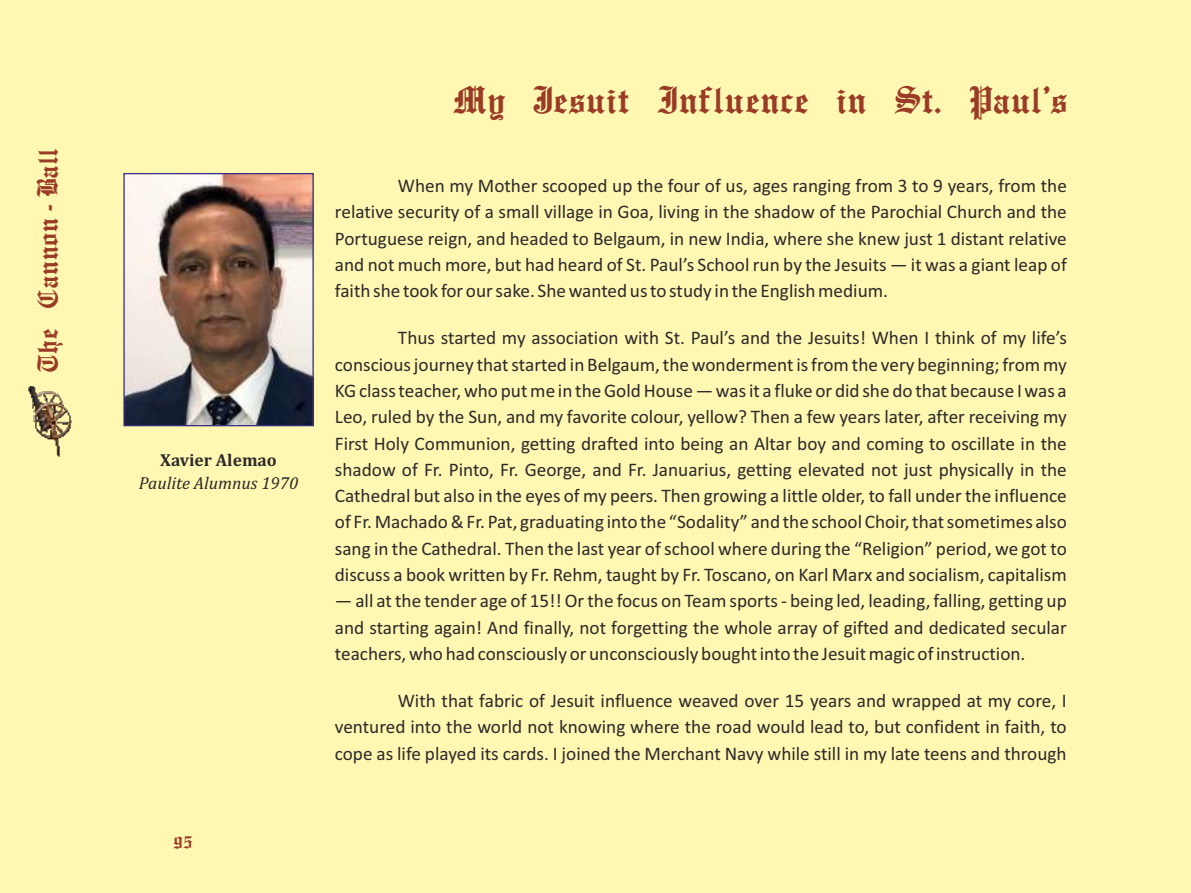
<style>
.page{position:relative;width:1191px;height:893px;background:#fff7b2}
.page>*{position:absolute;margin:0;border:0;box-sizing:border-box;transform-origin:0 0}
.t1{font:42px "English Towne";color:#9a3b25}
.t2{font:31.5px "English Towne";color:#9a3b25}
.t3{font:21px "English Towne";color:#9a3b25}
.t4{font:19.25px/26.2px "Calibri";color:#2b2a29;text-align:justify}
.t5{font:italic 17.5px "Cambria";color:#2b2a29}
.t6{font:700 17.5px "Cambria";color:#2b2a29}
</style>
<div class="page">
<img style="left:125px;top:175px;width:187px;height:249px">
<div style="left:123px;top:173px;width:191px;height:253px;border:1px solid #393185"></div>
<img style="left:28px;top:386px;width:44px;height:71px">
<h2 class="t2" style="left:36px;top:372px;width:226px;rotate:-90deg">The Cannon - Ball</h2>
<p class="t6" style="left:160px;top:453px;width:118px">Xavier Alemao</p>
<p class="t5" style="left:139px;top:475px;width:161px">Paulite Alumnus 1970</p>
<p class="t3" style="left:173px;top:834px;width:21px">95</p>
<h1 class="t1" style="left:453px;top:85px;width:616px">My Jesuit Influence in St. Paul’s</h1>
<p class="t4" style="left:335px;top:174px;width:733px;text-indent:63px">When my Mother scooped up the four of us, ages ranging from 3 to 9 years, from the relative security of a small village in Goa, living in the shadow of the Parochial Church and the Portuguese reign, and headed to Belgaum, in new India, where she knew just 1 distant relative and not much more, but had heard of St. Paul’s School run by the Jesuits — it was a giant leap of faith she took for our sake. She wanted us to study in the English medium.</p>
<p class="t4" style="left:335px;top:326px;width:733px;text-indent:63px">Thus started my association with St. Paul’s and the Jesuits! When I think of my life’s conscious journey that started in Belgaum, the wonderment is from the very beginning; from my KG class teacher, who put me in the Gold House — was it a fluke or did she do that because I was a Leo, ruled by the Sun, and my favorite colour, yellow? Then a few years later, after receiving my First Holy Communion, getting drafted into being an Altar boy and coming to oscillate in the shadow of Fr. Pinto, Fr. George, and Fr. Januarius, getting elevated not just physically in the Cathedral but also in the eyes of my peers. Then growing a little older, to fall under the influence of Fr. Machado &amp; Fr. Pat, graduating into the “Sodality” and the school Choir, that sometimes also sang in the Cathedral. Then the last year of school where during the “Religion” period, we got to discuss a book written by Fr. Rehm, taught by Fr. Toscano, on Karl Marx and socialism, capitalism</p>
<p class="t4" style="left:335px;top:589px;width:733px">— all at the tender age of 15!! Or the focus on Team sports - being led, leading, falling, getting up and starting again! And finally, not forgetting the whole array of gifted and dedicated secular teachers, who had consciously or unconsciously bought into the Jesuit magic of instruction.</p>
<p class="t4" style="left:335px;top:689px;width:733px;text-indent:63px">With that fabric of Jesuit influence weaved over 15 years and wrapped at my core, I ventured into the world not knowing where the road would lead to, but confident in faith, to cope as life played its cards. I joined the Merchant Navy while still in my late teens and through</p>
</div>
